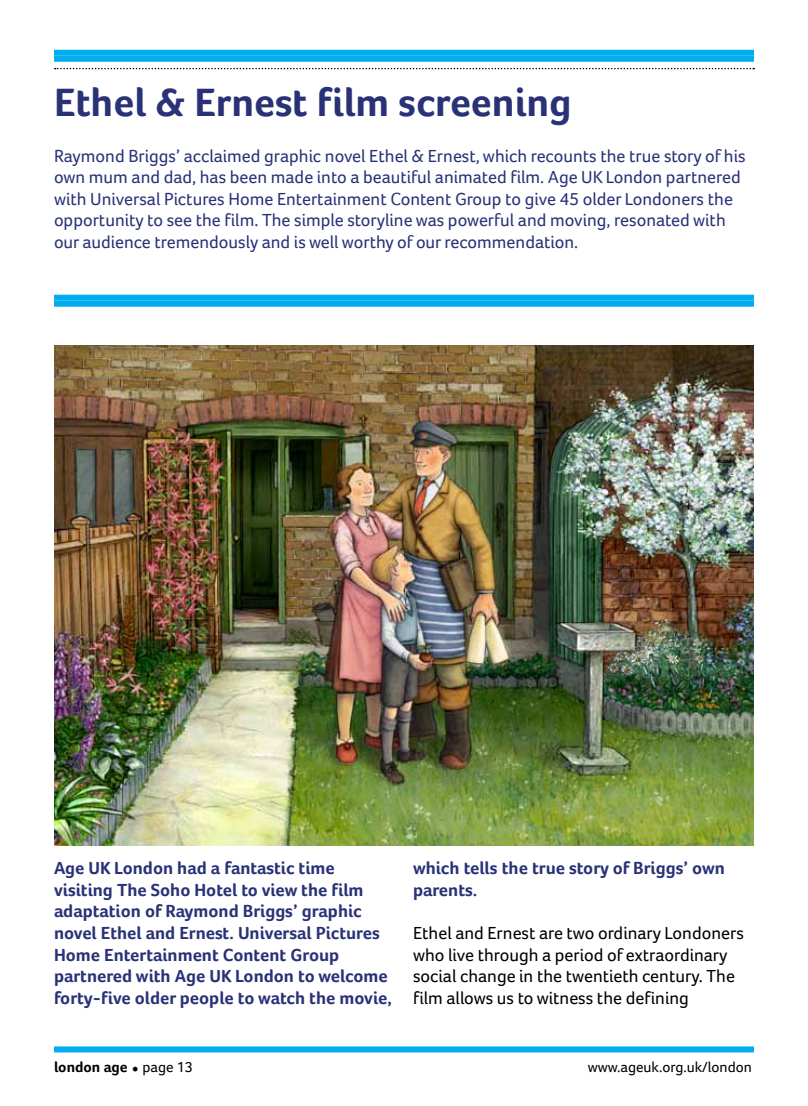
<style>
.page{position:relative;width:808px;height:1106px;background:#fff}
.page>*{position:absolute;margin:0;border:0;box-sizing:border-box;transform-origin:0 0}
.t1{font:700 40.65px "Foco Age UK";color:#293277}
.t2{font:18px/21.6px "Foco Age UK";color:#293277}
.t3{font:700 18px/21.6px "Foco Age UK";color:#293277}
.t4{font:18px/21.6px "Foco Age UK";color:#000}
.t5{font:18px "Minion Pro";color:#000}
.t6{font:15px "Foco Age UK";color:#000}
.t7{font:700 15px "Foco Age UK";color:#000}
.s1{font-weight:400}
</style>
<div class="page">
<div style="left:54px;top:56px;width:700px;height:6px;background:#00aeef"></div>
<div style="left:54px;top:50px;width:700px;height:6px;background:#00aeef"></div>
<svg style="left:55px;top:68px;width:699px;height:1px"></svg>
<div style="left:54px;top:1046px;width:700px;height:6px;background:#00aeef"></div>
<div style="left:54px;top:301px;width:700px;height:6px;background:#00aeef"></div>
<div style="left:54px;top:295px;width:700px;height:6px;background:#00aeef"></div>
<img style="left:54px;top:346px;width:700px;height:499px">
<h1 class="t1" style="left:54px;top:78px;width:519px">Ethel &amp; Ernest film screening</h1>
<p class="t2" style="left:54px;top:145px;width:693px">Raymond Briggs’ acclaimed graphic novel Ethel &amp; Ernest, which recounts the true story of his own mum and dad, has been made into a beautiful animated film. Age UK London partnered with Universal Pictures Home Entertainment Content Group to give 45 older Londoners the opportunity to see the film. The simple storyline was powerful and moving, resonated with our audience tremendously and is well worthy of our recommendation.</p>
<p class="t3" style="left:54px;top:857px;width:339px">Age UK London had a fantastic time visiting The Soho Hotel to view the film adaptation of Raymond Briggs’ graphic novel Ethel and Ernest. Universal Pictures Home Entertainment Content Group partnered with Age UK London to welcome forty-five older people to watch the movie,</p>
<p class="t3" style="left:413px;top:857px;width:313px">which tells the true story of Briggs’ own parents.</p>
<p class="t4" style="left:413px;top:922px;width:332px">Ethel and Ernest are two ordinary Londoners who live through a period of extraordinary social change in the twentieth century. The film allows us to witness the defining</p>
<p class="t5" style="left:132px;top:1055px;width:9px">•</p>
<p class="t6" style="left:588px;top:1058px;width:166px">www.ageuk.org.uk/london</p>
<p class="t7" style="left:54px;top:1058px;width:141px">london age <span class="s1">page 13</span></p>
</div>
